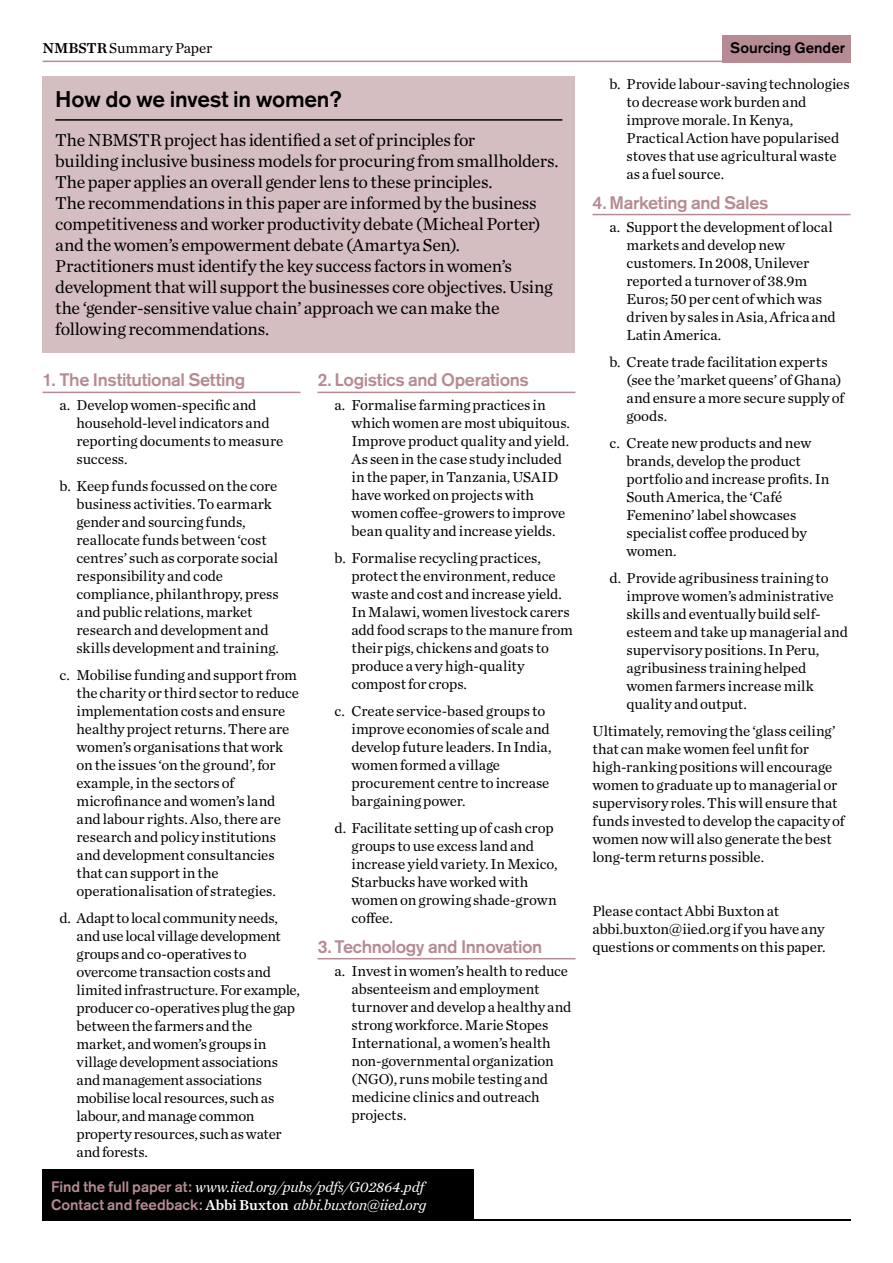
<style>
.page{position:relative;width:893px;height:1263px;background:#fff}
.page>*{position:absolute;margin:0;border:0;box-sizing:border-box;transform-origin:0 0}
.t1{font:500 22.5px "Akzidenz Grotesk BE";letter-spacing:-.015em;color:#000}
.t2{font:18px/21px "Chronicle Text G1";letter-spacing:-.02em;color:#000}
.t3{font:500 18px "Akzidenz Grotesk BE";letter-spacing:-.02em;color:#b68b93}
.t4{font:15px/18px "Chronicle Text G1";letter-spacing:-.005em;color:#000}
.t5{font:italic 15px/18px "Chronicle Text G1";letter-spacing:-.01em;color:#fff}
.t6{font:500 15px "Akzidenz Grotesk BE";color:#000}
.s1{font-family:"Chronicle Text G1 Semi"}
.s2{font-family:"Akzidenz Grotesk BE";font-weight:500;font-style:normal;color:#b68b93}
.s3{font-family:"Chronicle Text G1 Semi";font-style:normal}
</style>
<div class="page">
<div style="left:43px;top:77px;width:532px;height:276px;background:#d5bec1"></div>
<hr style="left:43px;top:392px;width:257px;height:1px;background:#b68b93">
<hr style="left:317px;top:392px;width:258px;height:1px;background:#b68b93">
<hr style="left:317px;top:958px;width:258px;height:1px;background:#b68b93">
<hr style="left:592px;top:214px;width:258px;height:1px;background:#b68b93">
<hr style="left:55px;top:119px;width:507px;height:2px;background:#000">
<div style="left:43px;top:1169px;width:431px;height:51px;background:#000"></div>
<hr style="left:225px;top:1219px;width:625px;height:1px;background:#000">
<div style="left:722px;top:35px;width:128px;height:28px;background:#b68b93"></div>
<hr style="left:43px;top:61px;width:807px;height:1px;background:#b68b93">
<p class="t4" style="left:43px;top:39px;width:171px"><span class="s1">NMBSTR</span> Summary Paper</p>
<p class="t6" style="left:730px;top:39px;width:116px">Sourcing Gender</p>
<h1 class="t1" style="left:55px;top:85px;width:288px">How do we invest in women?</h1>
<p class="t2" style="left:55px;top:129px;width:505px">The NBMSTR project has identified a set of principles for<br>building inclusive business models for procuring from smallholders.<br>The paper applies an overall gender lens to these principles.<br>The recommendations in this paper are informed by the business competitiveness and worker productivity debate (Micheal Porter) and the women’s empowerment debate (Amartya Sen).<br>Practitioners must identify the key success factors in women’s development that will support the businesses core objectives. Using the ‘gender-sensitive value chain’ approach we can make the following recommendations.</p>
<p class="t3" style="left:43px;top:369px;width:204px">1. The Institutional Setting</p>
<p class="t4" style="left:77px;top:395px;width:208px;text-indent:-17px">a. Develop women-specific and household-level indicators and reporting documents to measure success.</p>
<p class="t4" style="left:77px;top:476px;width:204px;text-indent:-17px">b. Keep funds focussed on the core business activities. To earmark gender and sourcing funds, reallocate funds between ‘cost centres’ such as corporate social responsibility and code compliance, philanthropy, press and public relations, market research and development and skills development and training.</p>
<p class="t4" style="left:77px;top:665px;width:224px;text-indent:-17px">c. Mobilise funding and support from the charity or third sector to reduce implementation costs and ensure healthy project returns. There are women’s organisations that work on the issues ‘on the ground’, for example, in the sectors of microfinance and women’s land and labour rights. Also, there are research and policy institutions and development consultancies that can support in the operationalisation of strategies.</p>
<p class="t4" style="left:77px;top:908px;width:225px;text-indent:-17px">d. Adapt to local community needs, and use local village development groups and co-operatives to overcome transaction costs and limited infrastructure. For example, producer co-operatives plug the gap between the farmers and the market, and women’s groups in village development associations and management associations mobilise local resources, such as labour, and manage common property resources, such as water and forests.</p>
<p class="t3" style="left:317px;top:369px;width:213px">2. Logistics and Operations</p>
<p class="t4" style="left:352px;top:395px;width:220px;text-indent:-17px">a. Formalise farming practices in which women are most ubiquitous.<br>Improve product quality and yield.<br>As seen in the case study included in the paper, in Tanzania, USAID have worked on projects with women coffee-growers to improve bean quality and increase yields.</p>
<p class="t4" style="left:352px;top:548px;width:223px;text-indent:-17px">b. Formalise recycling practices, protect the environment, reduce waste and cost and increase yield.<br>In Malawi, women livestock carers add food scraps to the manure from their pigs, chickens and goats to produce a very high-quality compost for crops.</p>
<p class="t4" style="left:352px;top:701px;width:201px;text-indent:-17px">c. Create service-based groups to improve economies of scale and develop future leaders. In India, women formed a village procurement centre to increase bargaining power.</p>
<p class="t4" style="left:352px;top:818px;width:208px;text-indent:-17px">d. Facilitate setting up of cash crop groups to use excess land and increase yield variety. In Mexico,<br>Starbucks have worked with women on growing shade-grown coffee.</p>
<p class="t3" style="left:317px;top:935px;width:226px">3. Technology and Innovation</p>
<p class="t4" style="left:352px;top:961px;width:221px;text-indent:-17px">a. Invest in women’s health to reduce absenteeism and employment turnover and develop a healthy and strong workforce. Marie Stopes<br>International, a women’s health non-governmental organization (NGO), runs mobile testing and medicine clinics and outreach projects.</p>
<p class="t5" style="left:51px;top:1177px;width:377px"><span class="s2">Find the full paper at:</span> www.iied.org/pubs/pdfs/G02864.pdf<br><span class="s2">Contact and feedback:</span> <span class="s3">Abbi Buxton</span> abbi.buxton@iied.org</p>
<p class="t4" style="left:626px;top:74px;width:225px;text-indent:-17px">b. Provide labour-saving technologies to decrease work burden and improve morale. In Kenya,<br>Practical Action have popularised stoves that use agricultural waste as a fuel source.</p>
<p class="t3" style="left:592px;top:191px;width:178px">4. Marketing and Sales</p>
<p class="t4" style="left:626px;top:217px;width:211px;text-indent:-17px">a. Support the development of local markets and develop new customers. In 2008, Unilever reported a turnover of 38.9m<br>Euros; 50 per cent of which was driven by sales in Asia, Africa and<br>Latin America.</p>
<p class="t4" style="left:626px;top:352px;width:219px;text-indent:-17px">b. Create trade facilitation experts (see the ’market queens’ of Ghana) and ensure a more secure supply of goods.</p>
<p class="t4" style="left:626px;top:433px;width:204px;text-indent:-17px">c. Create new products and new brands, develop the product portfolio and increase profits. In<br>South America, the ‘Café<br>Femenino’ label showcases specialist coffee produced by women.</p>
<p class="t4" style="left:626px;top:568px;width:223px;text-indent:-17px">d. Provide agribusiness training to improve women’s administrative skills and eventually build self&shy;esteem and take up managerial and supervisory positions. In Peru, agribusiness training helped women farmers increase milk quality and output.</p>
<p class="t4" style="left:592px;top:721px;width:254px">Ultimately, removing the ‘glass ceiling’ that can make women feel unfit for high-ranking positions will encourage women to graduate up to managerial or supervisory roles. This will ensure that funds invested to develop the capacity of women now will also generate the best long-term returns possible.</p>
<p class="t4" style="left:592px;top:901px;width:235px">Please contact Abbi Buxton at abbi.buxton@iied.org if you have any questions or comments on this paper.</p>
</div>
